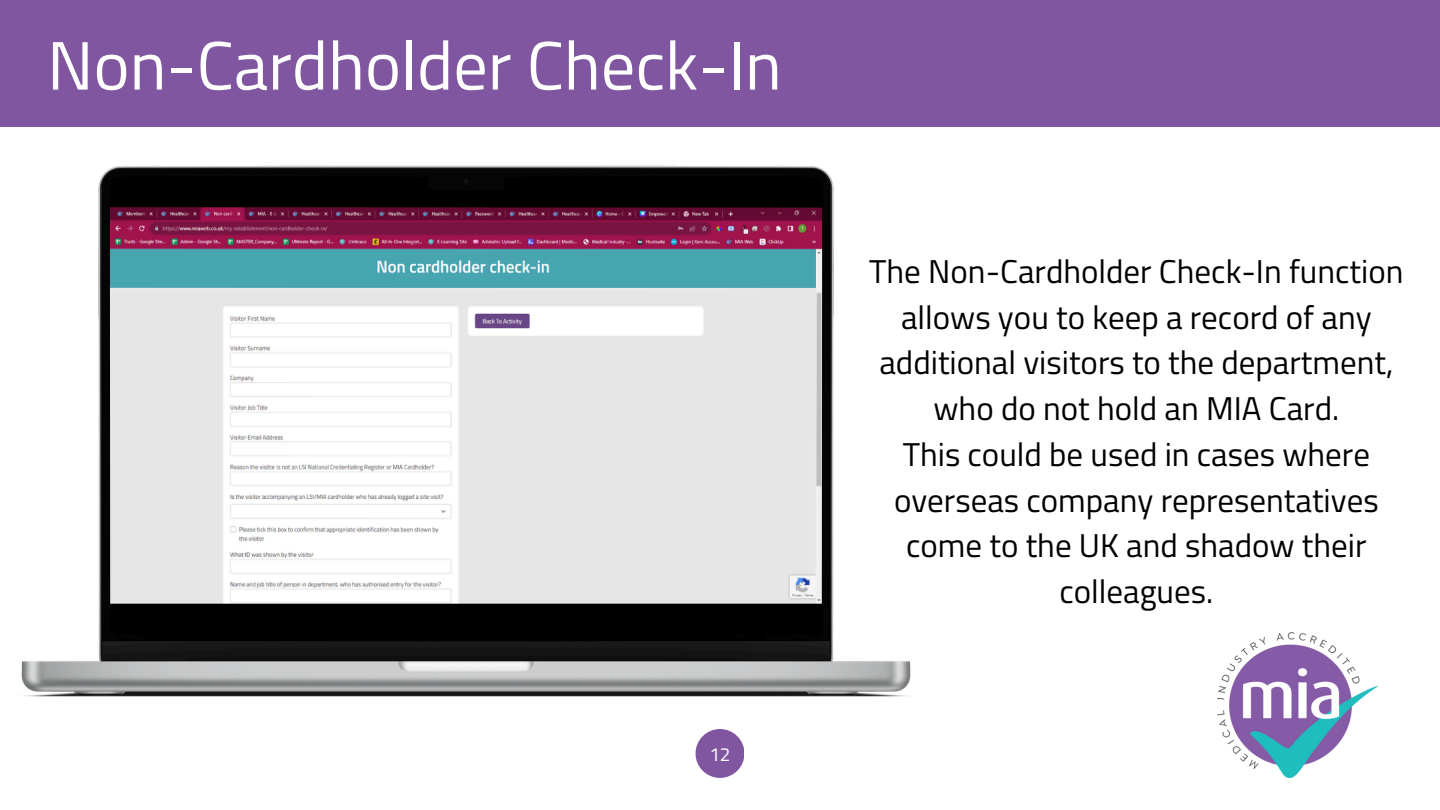
<style>
.page{position:relative;width:1440px;height:810px;background:#fff}
.page>*{position:absolute;margin:0;border:0;box-sizing:border-box;transform-origin:0 0}
.t1{font:68.6px "Titillium Web";color:#fff}
.t2{font:33px/45.8px "Titillium Web";color:#000;text-align:center}
.t3{font:19px "Titillium Web";color:#fff}
</style>
<div class="page">
<img style="left:21px;top:165px;width:890px;height:613px">
<div style="left:0;top:0;width:1440px;height:127px;background:#7f569f"></div>
<div style="left:696px;top:729px;width:48px;height:49px;background:#7f569f;border-radius:50%"></div>
<img style="left:1217px;top:632px;width:160px;height:146px">
<p class="t1" style="left:47px;top:12px;width:736px">Non-Cardholder Check-In</p>
<h1 class="t3" style="left:709px;top:739px;width:23px">12</h1>
<p class="t2" style="left:869px;top:248px;width:536px">The Non-Cardholder Check-In function allows you to keep a record of any additional visitors to the department, who do not hold an MIA Card.</p>
<p class="t2" style="left:894px;top:431px;width:486px">This could be used in cases where overseas company representatives come to the UK and shadow their colleagues.</p>
</div>
